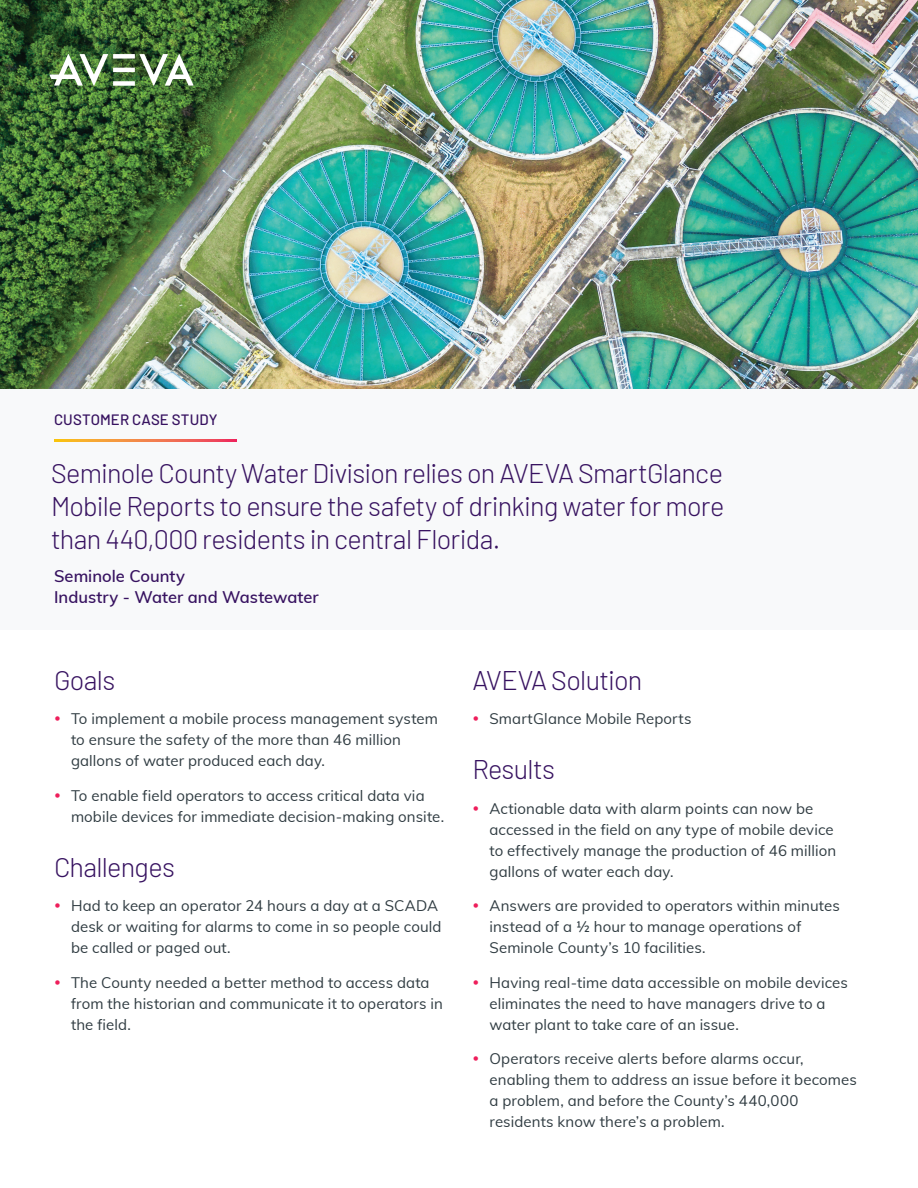
<style>
.page{position:relative;width:918px;height:1188px;background:#fff}
.page>*{position:absolute;margin:0;border:0;box-sizing:border-box;transform-origin:0 0}
.H2_Doc_Title{font:300 27px/33px "Barlow";letter-spacing:-.025em;color:#371260;text-align:justify}
.H3_Internal_Pages{font:300 27px "Barlow";letter-spacing:-.025em;color:#371260}
.Cover_-_Company_Name{font:600 16.5px/21px "Muli";color:#371260}
.t1{font:15px/21px "Muli";letter-spacing:.005em;color:#2f3b41}
.Doc_Content_Type{font:500 15px "Barlow";letter-spacing:.01em;color:#371260}
</style>
<div class="page">
<img style="left:0;top:0;width:918px;height:389px">
<div style="left:0;top:389px;width:918px;height:241px;background:#f8f9fa"></div>
<svg style="left:54px;top:440px;width:183px;height:1px"></svg>
<div style="left:113px;top:81px;width:22px;height:5px;background:#fff"></div>
<hr style="left:113px;top:68px;width:22px;height:4px;background:#fff">
<div style="left:113px;top:54px;width:22px;height:5px;background:#fff"></div>
<svg style="left:49px;top:54px;width:59px;height:32px"></svg>
<svg style="left:139px;top:54px;width:55px;height:32px"></svg>
<p class="Doc_Content_Type" style="left:54px;top:408px;width:165px">CUSTOMER CASE STUDY</p>
<p class="H2_Doc_Title" style="left:51px;top:454px;width:675px">Seminole County Water Division relies on AVEVA SmartGlance Mobile Reports to ensure the safety of drinking water for more than 440,000 residents in central Florida.</p>
<p class="Cover_-_Company_Name" style="left:54px;top:565px;width:266px">Seminole County<br>Industry - Water and Wastewater</p>
<p class="H3_Internal_Pages" style="left:54px;top:661px;width:63px">Goals</p>
<p class="t1" style="left:71px;top:708px;width:369px">To implement a mobile process management system to ensure the safety of the more than 46 million gallons of water produced each day.</p>
<p class="t1" style="left:71px;top:784px;width:375px">To enable field operators to access critical data via mobile devices for immediate decision-making onsite.</p>
<p class="H3_Internal_Pages" style="left:54px;top:847px;width:122px">Challenges</p>
<p class="t1" style="left:71px;top:894px;width:372px">Had to keep an operator 24 hours a day at a SCADA desk or waiting for alarms to come in so people could be called or paged out.</p>
<p class="t1" style="left:71px;top:971px;width:373px">The County needed a better method to access data from the historian and communicate it to operators in the field.</p>
<p class="H3_Internal_Pages" style="left:472px;top:661px;width:171px">AVEVA Solution</p>
<p class="t1" style="left:490px;top:708px;width:203px">SmartGlance Mobile Reports</p>
<p class="H3_Internal_Pages" style="left:472px;top:750px;width:84px">Results</p>
<p class="t1" style="left:490px;top:797px;width:348px">Actionable data with alarm points can now be accessed in the field on any type of mobile device to effectively manage the production of 46 million gallons of water each day.</p>
<p class="t1" style="left:490px;top:894px;width:352px">Answers are provided to operators within minutes instead of a ½ hour to manage operations of<br>Seminole County’s 10 facilities.</p>
<p class="t1" style="left:490px;top:971px;width:360px">Having real-time data accessible on mobile devices eliminates the need to have managers drive to a water plant to take care of an issue.</p>
<p class="t1" style="left:490px;top:1047px;width:369px">Operators receive alerts before alarms occur, enabling them to address an issue before it becomes a problem, and before the County’s 440,000 residents know there’s a problem.</p>
</div>
